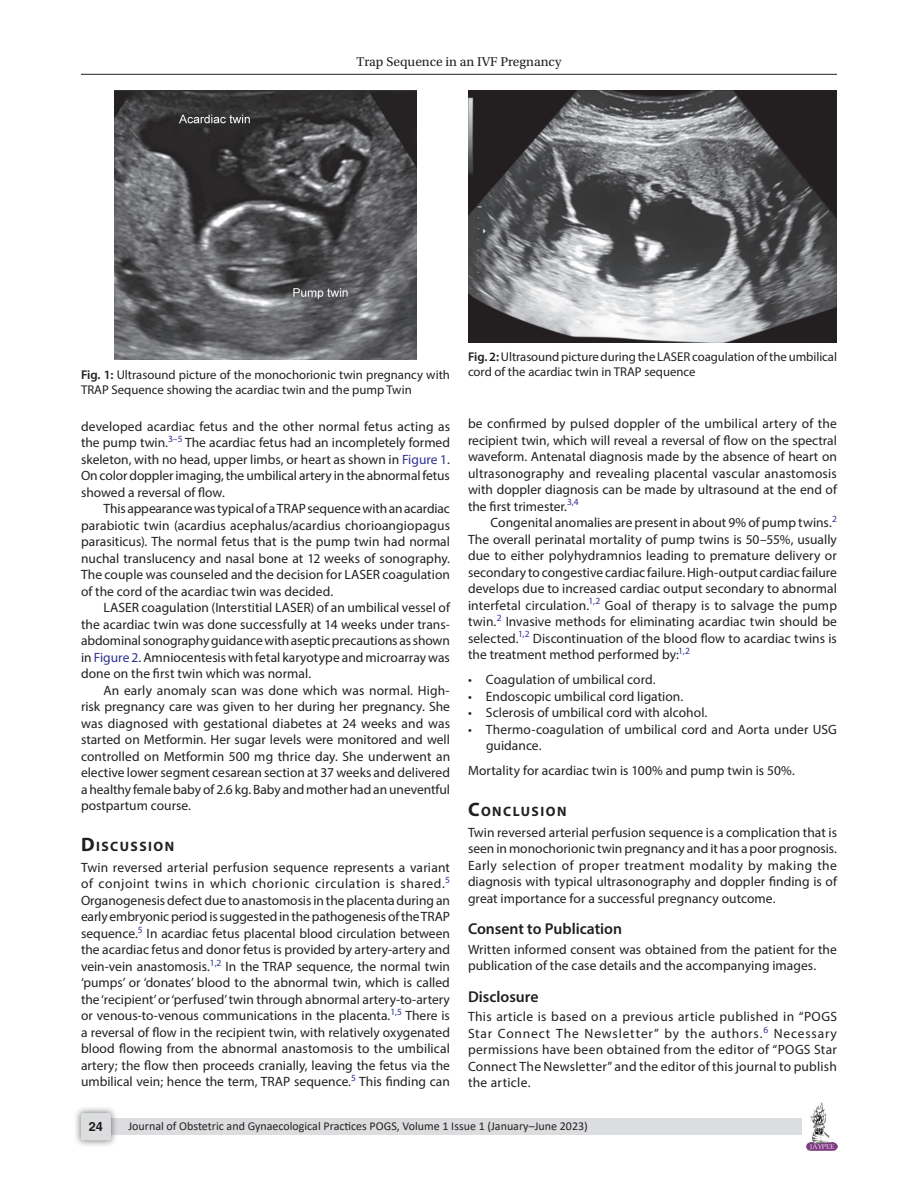
<style>
.page{position:relative;width:918px;height:1188px;background:#fff}
.page>*{position:absolute;margin:0;border:0;box-sizing:border-box;transform-origin:0 0}
.Head-2{font:600 15.75px "Myriad Pro";color:#231f20}
.Head-1{font:700 13.65px "Myriad Pro";letter-spacing:.105em;color:#231f20}
.Para-NoIndent{font:13.5px/16.5px "Myriad Pro";color:#231f20;text-align:justify}
.Para-Indent{font:13.5px/16.5px "Myriad Pro";color:#231f20;text-align:justify}
.List-Bullet{font:13.5px "Myriad Pro";letter-spacing:.005em;color:#231f20}
.List-Bullet-last{font:13.5px/16.5px "Myriad Pro";letter-spacing:.005em;color:#231f20}
.t1{font:13.5px "Utopia Std";color:#231f20}
.List-Bullet-first{font:13.5px "Myriad Pro";color:#231f20}
.FigCaption{font:12.75px/15.3px "Myriad Pro";color:#231f20}
.t2{font:700 12.75px "Helvetica LT Std";color:#231f20}
.t3{font:12px "Calibri";color:#231f20}
.s1{font-weight:600}
.s2{color:#2e3092}
.s3{font-size:19.5px}
</style>
<div class="page">
<hr style="left:81px;top:74px;width:756px;height:1px;background:#231f20">
<img style="left:807px;top:1103px;width:30px;height:48px">
<div style="left:96px;top:1119px;width:706px;height:16px;background:#dcdddf"></div>
<div style="left:73px;top:1106px;width:45px;height:41px;background:#231f20;opacity:.61"></div>
<div style="left:81px;top:1113px;width:30px;height:27px;background:#dcdddf;border-radius:2px"></div>
<img style="left:114px;top:90px;width:303px;height:270px">
<img style="left:469px;top:90px;width:367px;height:252px">
<p class="t1" style="left:356px;top:55px;width:207px">Trap Sequence in an IVF Pregnancy</p>
<p class="FigCaption" style="left:81px;top:366px;width:370px"><span class="s1">Fig. 1:</span> Ultrasound picture of the monochorionic twin pregnancy with<br>TRAP Sequence showing the acardiac twin and the pump Twin</p>
<p class="Para-Indent" style="left:81px;top:418px;width:371px">developed acardiac fetus and the other normal fetus acting as the pump twin.<sup>3–5</sup> The acardiac fetus had an incompletely formed skeleton, with no head, upper limbs, or heart as shown in <span class="s2">Figure 1</span>.<br>On color doppler imaging, the umbilical artery in the abnormal fetus showed a reversal of flow.</p>
<p class="Para-Indent" style="left:81px;top:500px;width:371px;text-indent:22px">This appearance was typical of a TRAP sequence with an acardiac parabiotic twin (acardius acephalus/acardius chorioangiopagus parasiticus). The normal fetus that is the pump twin had normal nuchal translucency and nasal bone at 12 weeks of sonography.<br>The couple was counseled and the decision for LASER coagulation of the cord of the acardiac twin was decided.</p>
<p class="Para-Indent" style="left:81px;top:599px;width:371px;text-indent:22px">LASER coagulation (Interstitial LASER) of an umbilical vessel of the acardiac twin was done successfully at 14 weeks under trans&shy;abdominal sonography guidance with aseptic precautions as shown in <span class="s2">Figure 2</span>. Amniocentesis with fetal karyotype and microarray was done on the first twin which was normal.</p>
<p class="Para-Indent" style="left:81px;top:682px;width:371px;text-indent:22px">An early anomaly scan was done which was normal. High&shy;risk pregnancy care was given to her during her pregnancy. She was diagnosed with gestational diabetes at 24 weeks and was started on Metformin. Her sugar levels were monitored and well controlled on Metformin 500 mg thrice day. She underwent an elective lower segment cesarean section at 37 weeks and delivered a healthy female baby of 2.6 kg. Baby and mother had an uneventful postpartum course.</p>
<p class="Head-1" style="left:81px;top:837px;width:95px"><span class="s3">D</span>ISCUSSION</p>
<p class="Para-NoIndent" style="left:81px;top:859px;width:371px">Twin reversed arterial perfusion sequence represents a variant of conjoint twins in which chorionic circulation is shared.<sup>5<br></sup>Organogenesis defect due to anastomosis in the placenta during an early embryonic period is suggested in the pathogenesis of the TRAP sequence.<sup>5</sup> In acardiac fetus placental blood circulation between the acardiac fetus and donor fetus is provided by artery-artery and vein-vein anastomosis.<sup>1,2</sup> In the TRAP sequence, the normal twin ‘pumps’ or ‘donates’ blood to the abnormal twin, which is called the ‘recipient’ or ‘perfused’ twin through abnormal artery-to-artery or venous-to-venous communications in the placenta.<sup>1,5</sup> There is a reversal of flow in the recipient twin, with relatively oxygenated blood flowing from the abnormal anastomosis to the umbilical artery; the flow then proceeds cranially, leaving the fetus via the umbilical vein; hence the term, TRAP sequence.<sup>5</sup> This finding can</p>
<p class="FigCaption" style="left:468px;top:349px;width:371px"><span class="s1">Fig. 2:</span> Ultrasound picture during the LASER coagulation of the umbilical cord of the acardiac twin in TRAP sequence</p>
<p class="Para-NoIndent" style="left:468px;top:415px;width:371px">be confirmed by pulsed doppler of the umbilical artery of the recipient twin, which will reveal a reversal of flow on the spectral waveform. Antenatal diagnosis made by the absence of heart on ultrasonography and revealing placental vascular anastomosis with doppler diagnosis can be made by ultrasound at the end of the first trimester.<sup>3,4</sup></p>
<p class="Para-Indent" style="left:468px;top:514px;width:371px;text-indent:22px">Congenital anomalies are present in about 9% of pump twins.<sup>2<br></sup>The overall perinatal mortality of pump twins is 50–55%, usually due to either polyhydramnios leading to premature delivery or secondary to congestive cardiac failure. High-output cardiac failure develops due to increased cardiac output secondary to abnormal interfetal circulation.<sup>1,2</sup> Goal of therapy is to salvage the pump twin.<sup>2</sup> Invasive methods for eliminating acardiac twin should be selected.<sup>1,2</sup> Discontinuation of the blood flow to acardiac twins is the treatment method performed by:<sup>1,2</sup></p>
<p class="List-Bullet-first" style="left:468px;top:671px;width:189px">• Coagulation of umbilical cord.</p>
<p class="List-Bullet" style="left:468px;top:688px;width:217px">• Endoscopic umbilical cord ligation.</p>
<p class="List-Bullet" style="left:468px;top:704px;width:241px">• Sclerosis of umbilical cord with alcohol.</p>
<p class="List-Bullet-last" style="left:486px;top:721px;width:353px;text-indent:-18px">• Thermo-coagulation of umbilical cord and Aorta under USG guidance.</p>
<p class="Para-NoIndent" style="left:468px;top:762px;width:328px">Mortality for acardiac twin is 100% and pump twin is 50%.</p>
<p class="Head-1" style="left:468px;top:802px;width:100px"><span class="s3">C</span>ONCLUSION</p>
<p class="Para-NoIndent" style="left:468px;top:824px;width:371px">Twin reversed arterial perfusion sequence is a complication that is seen in monochorionic twin pregnancy and it has a poor prognosis.<br>Early selection of proper treatment modality by making the diagnosis with typical ultrasonography and doppler finding is of great importance for a successful pregnancy outcome.</p>
<p class="Head-2" style="left:468px;top:919px;width:156px">Consent to Publication</p>
<p class="Para-NoIndent" style="left:468px;top:941px;width:370px">Written informed consent was obtained from the patient for the publication of the case details and the accompanying images.</p>
<p class="Head-2" style="left:468px;top:987px;width:72px">Disclosure</p>
<p class="Para-NoIndent" style="left:468px;top:1008px;width:371px">This article is based on a previous article published in “POGS Star Connect The Newsletter” by the authors.<sup>6</sup> Necessary permissions have been obtained from the editor of “POGS Star Connect The Newsletter” and the editor of this journal to publish the article.</p>
<p class="t2" style="left:89px;top:1119px;width:16px">24</p>
<p class="t3" style="left:128px;top:1117px;width:461px">Journal of Obstetric and Gynaecological Practices POGS, Volume 1 Issue 1 (January–June 2023)</p>
</div>
